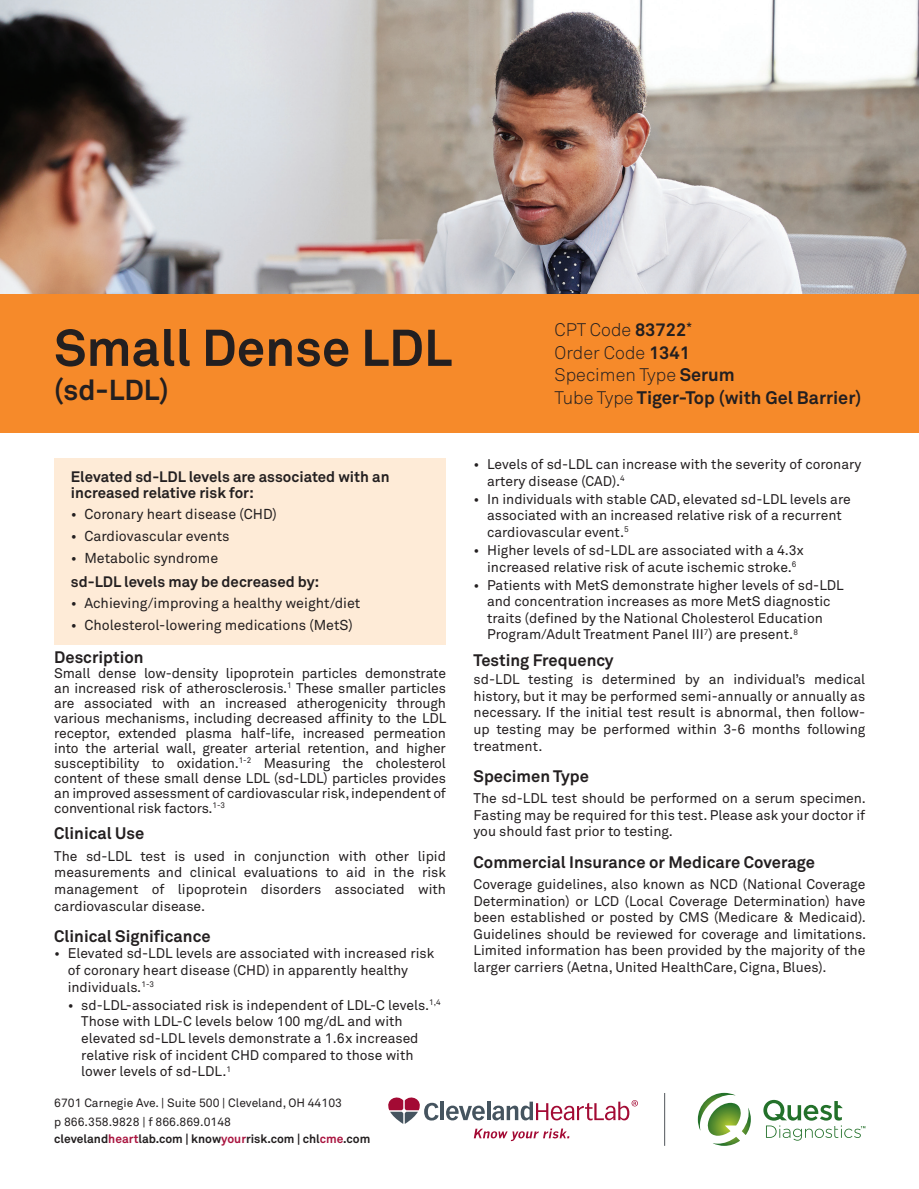
<style>
.page{position:relative;width:919px;height:1189px;background:#fff}
.page>*{position:absolute;margin:0;border:0;box-sizing:border-box;transform-origin:0 0}
.t1{font:700 51px "Akkurat Pro";color:#231f20}
.t2{font:700 28.5px "Akkurat Pro";color:#231f20}
.t3{font:700 18px/22.5px "Akkurat Pro";color:#231f20}
.t4{font:700 16.5px "Akkurat Pro";color:#231f20}
.t5{font:700 15px/16.5px "Akkurat Pro";color:#231f20}
.t6{font:14.25px "Akkurat Pro";color:#231f20}
.t7{font:13.8px/16.6px "Akkurat Pro";color:#231f20;text-align:justify}
.t8{font:12px/19.5px "Akkurat Pro";color:#231f20}
.t9{font:700 12px "Akkurat Pro";color:#231f20}
.s1{color:#a9143f}
.s2{font-weight:300}
</style>
<div class="page">
<img style="left:0;top:0;width:918px;height:294px">
<div style="left:0;top:294px;width:918px;height:138px;background:#f68a2a"></div>
<div style="left:54px;top:458px;width:392px;height:186px;background:#feebd7"></div>
<hr style="left:664px;top:1092px;width:1px;height:53px;background:#51555b">
<svg style="left:763px;top:1099px;width:102px;height:41px"></svg>
<svg style="left:697px;top:1092px;width:53px;height:53px"></svg>
<svg style="left:473px;top:1128px;width:96px;height:12px"></svg>
<hr style="left:440px;top:1101px;width:4px;height:19px;background:#45545f">
<svg style="left:446px;top:1105px;width:38px;height:15px"></svg>
<hr style="left:487px;top:1101px;width:3px;height:19px;background:#45545f">
<svg style="left:388px;top:1097px;width:50px;height:26px"></svg>
<svg style="left:492px;top:1100px;width:145px;height:20px"></svg>
<h1 class="t1" style="left:54px;top:316px;width:399px">Small Dense LDL</h1>
<h2 class="t2" style="left:54px;top:372px;width:116px">(sd-LDL)</h2>
<p class="t5" style="left:71px;top:468px;width:320px">Elevated sd-LDL levels are associated with an increased relative risk for:</p>
<p class="t6" style="left:71px;top:505px;width:207px">• Coronary heart disease (CHD)</p>
<p class="t6" style="left:71px;top:527px;width:160px">• Cardiovascular events</p>
<p class="t6" style="left:71px;top:549px;width:149px">• Metabolic syndrome</p>
<p class="t5" style="left:71px;top:573px;width:250px">sd-LDL levels may be decreased by:</p>
<p class="t6" style="left:71px;top:594px;width:291px">• Achieving/improving a healthy weight/diet</p>
<p class="t6" style="left:71px;top:616px;width:283px">• Cholesterol-lowering medications (MetS)</p>
<p class="t4" style="left:54px;top:646px;width:91px">Description</p>
<p class="t7" style="left:54px;top:665px;width:393px;line-height:15px">Small dense low-density lipoprotein particles demonstrate an increased risk of atherosclerosis.<sup>1</sup> These smaller particles are associated with an increased atherogenicity through various mechanisms, including decreased affinity to the LDL receptor, extended plasma half-life, increased permeation into the arterial wall, greater arterial retention, and higher susceptibility to oxidation.<sup>1-2</sup> Measuring the cholesterol content of these small dense LDL (sd-LDL) particles provides an improved assessment of cardiovascular risk, independent of conventional risk factors.<sup>1-3</sup></p>
<p class="t4" style="left:54px;top:823px;width:92px">Clinical Use</p>
<p class="t7" style="left:54px;top:847px;width:393px">The sd-LDL test is used in conjunction with other lipid measurements and clinical evaluations to aid in the risk management of lipoprotein disorders associated with cardiovascular disease.</p>
<p class="t4" style="left:54px;top:925px;width:158px">Clinical Significance</p>
<p class="t7" style="left:68px;top:945px;width:368px;text-align:left;text-indent:-14px">• Elevated sd-LDL levels are associated with increased risk of coronary heart disease (CHD) in apparently healthy individuals.<sup>1-3</sup></p>
<p class="t7" style="left:81px;top:996px;width:361px;text-align:left;text-indent:-13px">• sd-LDL-associated risk is independent of LDL-C levels.<sup>1,4<br></sup>Those with LDL-C levels below 100 mg/dL and with elevated sd-LDL levels demonstrate a 1.6x increased relative risk of incident CHD compared to those with lower levels of sd-LDL.<sup>1</sup></p>
<p class="t8" style="left:54px;top:1092px;width:289px">6701 Carnegie Ave. | Suite 500 | Cleveland, OH 44103 p 866.358.9828 | f 866.869.0148</p>
<p class="t9" style="left:54px;top:1130px;width:317px">cleveland<span class="s1">heart</span>lab.com | know<span class="s1">your</span>risk.com | chl<span class="s1">cme</span>.com</p>
<h3 class="t3" style="left:554px;top:318px;width:308px"><span class="s2">CPT Code</span> 83722<sup>*<br></sup><span class="s2">Order Code</span> 1341<br><span class="s2">Specimen Type</span> Serum<br><span class="s2">Tube Type</span> Tiger-Top (with Gel Barrier)</h3>
<p class="t7" style="left:487px;top:456px;width:376px;text-indent:-14px">• Levels of sd-LDL can increase with the severity of coronary artery disease (CAD).<sup>4</sup></p>
<p class="t7" style="left:487px;top:490px;width:365px;text-align:left;text-indent:-14px">• In individuals with stable CAD, elevated sd-LDL levels are associated with an increased relative risk of a recurrent cardiovascular event.<sup>5</sup></p>
<p class="t7" style="left:473px;top:541px;width:332px;text-align:center">• Higher levels of sd-LDL are associated with a 4.3x increased relative risk of acute ischemic stroke.<sup>6</sup></p>
<p class="t7" style="left:487px;top:576px;width:358px;text-align:left;text-indent:-14px">• Patients with MetS demonstrate higher levels of sd-LDL and concentration increases as more MetS diagnostic traits (defined by the National Cholesterol Education Program/Adult Treatment Panel III<sup>7</sup>) are present.<sup>8</sup></p>
<p class="t4" style="left:473px;top:650px;width:142px">Testing Frequency</p>
<p class="t7" style="left:473px;top:671px;width:393px">sd-LDL testing is determined by an individual’s medical history, but it may be performed semi-annually or annually as necessary. If the initial test result is abnormal, then follow&shy;up testing may be performed within 3-6 months following treatment.</p>
<p class="t4" style="left:473px;top:765px;width:117px">Specimen Type</p>
<p class="t7" style="left:473px;top:790px;width:394px">The sd-LDL test should be performed on a serum specimen.<br>Fasting may be required for this test. Please ask your doctor if you should fast prior to testing.</p>
<p class="t4" style="left:473px;top:851px;width:343px">Commercial Insurance or Medicare Coverage</p>
<p class="t7" style="left:473px;top:875px;width:394px">Coverage guidelines, also known as NCD (National Coverage Determination) or LCD (Local Coverage Determination) have been established or posted by CMS (Medicare &amp; Medicaid).<br>Guidelines should be reviewed for coverage and limitations.<br>Limited information has been provided by the majority of the larger carriers (Aetna, United HealthCare, Cigna, Blues).</p>
</div>
